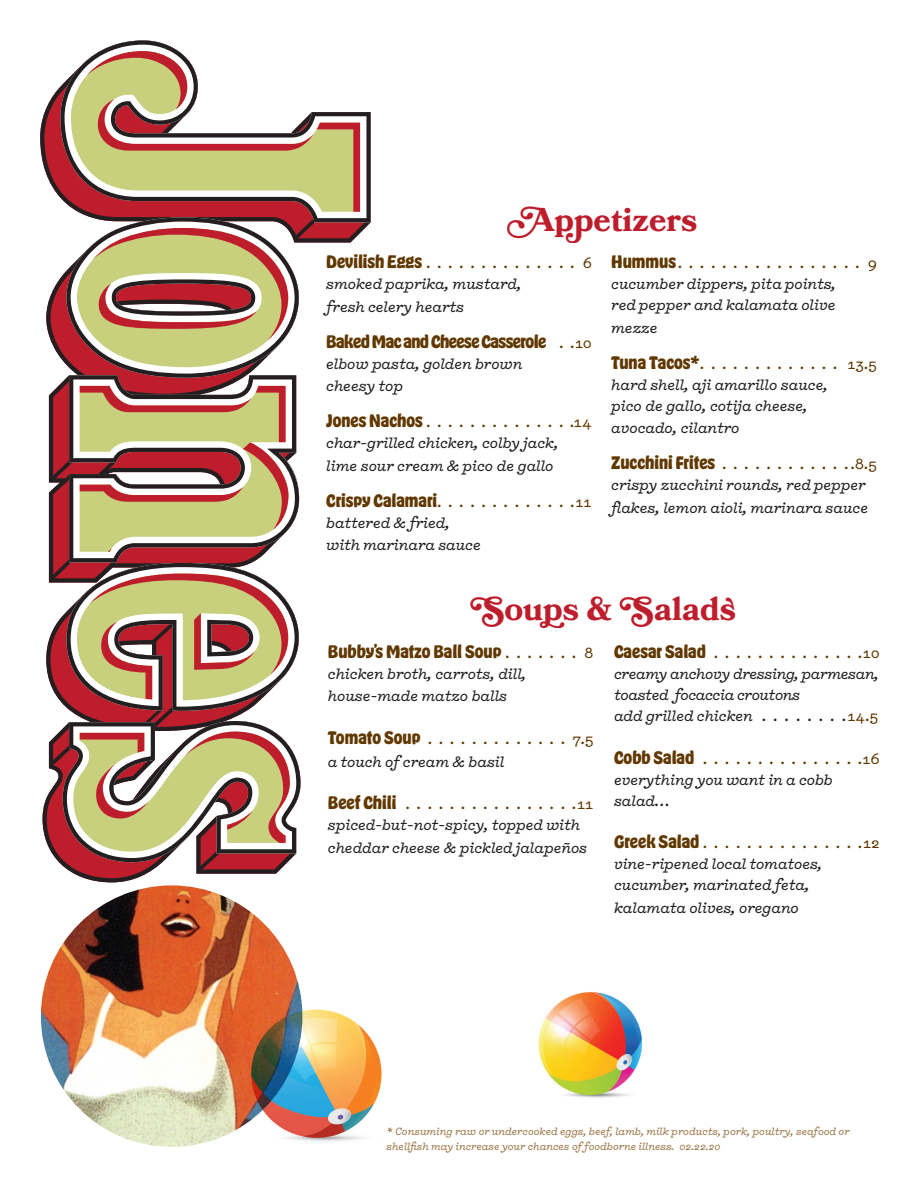
<style>
.page{position:relative;width:918px;height:1188px;background:#fff}
.page>*{position:absolute;margin:0;border:0;box-sizing:border-box;transform-origin:0 0}
.t1{font:700 33px "Bookmania";color:#be1d2c}
.item{font:700 16.5px "Hobeaux";color:#613800}
.item-2{font:700 16.5px "Hobeaux";letter-spacing:-.03em;color:#613800}
.description{font:italic 500 15px/22.5px "Typewriter";color:#231f20}
.item-3{font:500 15px "Typewriter";color:#613800}
.description_price{font:italic 500 15px/21px "Typewriter";letter-spacing:-.02em;color:#231f20}
.description_price-2{font:italic 500 15px "Typewriter";color:#231f20}
.description-2{font:italic 500 10.5px/15px "Typewriter";color:#9c7849}
.s1{font-family:"Typewriter";font-weight:500;font-size:15px}
.s2{font-family:"Hobeaux";font-weight:700;font-size:16.5px}
.s3{font-style:normal;color:#613800}
</style>
<div class="page">
<svg style="left:100px;top:40px;width:271px;height:182px"></svg>
<svg style="left:43px;top:51px;width:317px;height:831px"></svg>
<img style="left:41px;top:885px;width:261px;height:262px;border-radius:131px">
<img style="left:247px;top:1002px;width:135px;height:140px">
<img style="left:538px;top:992px;width:104px;height:106px">
<h1 class="t1" style="left:507px;top:200px;width:192px">Appetizers</h1>
<p class="item" style="left:326px;top:251px;width:97px">Devilish Eggs</p>
<p class="item-3" style="left:583px;top:253px;width:10px">6</p>
<p class="description" style="left:326px;top:273px;width:197px">smoked paprika, mustard, fresh celery hearts</p>
<p class="item-2" style="left:326px;top:330px;width:267px">Baked Mac and Cheese Casserole <span class="s1">. 10</span></p>
<p class="description" style="left:326px;top:353px;width:198px">elbow pasta, golden brown cheesy top</p>
<p class="item" style="left:326px;top:410px;width:98px">Jones Nachos</p>
<p class="item-3" style="left:570px;top:412px;width:24px">.14</p>
<p class="description" style="left:326px;top:432px;width:234px">char-grilled chicken, colby jack, lime sour cream &amp; pico de gallo</p>
<p class="item-3" style="left:326px;top:491px;width:267px"><span class="s2">Crispy Calamari</span>. . . . . . . . . . . . . 11</p>
<p class="description" style="left:326px;top:512px;width:156px">battered &amp; fried, with marinara sauce</p>
<p class="item" style="left:611px;top:251px;width:66px">Hummus</p>
<p class="item-3" style="left:868px;top:253px;width:10px">9</p>
<p class="description" style="left:611px;top:274px;width:226px;line-height:21px">cucumber dippers, pita points, red pepper and kalamata olive</p>
<p class="description" style="left:611px;top:317px;width:48px">mezze</p>
<p class="item" style="left:611px;top:351px;width:89px">Tuna Tacos*</p>
<p class="item-3" style="left:848px;top:353px;width:31px">13.5</p>
<p class="description" style="left:611px;top:374px;width:218px;line-height:21px">hard shell, aji amarillo sauce, pico de gallo, cotija cheese,</p>
<p class="description" style="left:611px;top:417px;width:130px">avocado, cilantro</p>
<p class="item-3" style="left:611px;top:454px;width:267px"><span class="s2">Zucchini Frites</span> . . . . . . . . . . . .8.5</p>
<p class="description" style="left:611px;top:474px;width:258px">crispy zucchini rounds, red pepper flakes, lemon aioli, marinara sauce</p>
<h1 class="t1" style="left:470px;top:589px;width:267px">Soups &amp; Salads</h1>
<p class="item" style="left:328px;top:640px;width:175px">Bubby’s Matzo Ball Soup</p>
<p class="item-3" style="left:585px;top:642px;width:10px">8</p>
<p class="description" style="left:328px;top:663px;width:200px">chicken broth, carrots, dill, house-made matzo balls</p>
<p class="item-3" style="left:328px;top:728px;width:267px"><span class="s2">Tomato Soup</span> . . . . . . . . . . . . . 7.5</p>
<p class="description" style="left:328px;top:751px;width:178px">a touch of cream &amp; basil</p>
<p class="item-3" style="left:328px;top:794px;width:267px"><span class="s2">Beef Chili</span> . . . . . . . . . . . . . . . 11</p>
<p class="description" style="left:328px;top:814px;width:261px">spiced-but-not-spicy, topped with cheddar cheese &amp; pickled jalapeños</p>
<p class="item-3" style="left:614px;top:642px;width:267px"><span class="s2">Caesar Salad</span> . . . . . . . . . . . . . 10</p>
<p class="description_price" style="left:614px;top:664px;width:266px">creamy anchovy dressing, parmesan, toasted focaccia croutons</p>
<p class="description_price-2" style="left:614px;top:705px;width:266px">add grilled chicken . . . . . . . <span class="s3">14.5</span></p>
<p class="item-3" style="left:614px;top:748px;width:267px"><span class="s2">Cobb Salad</span> . . . . . . . . . . . . . . 16</p>
<p class="description" style="left:614px;top:769px;width:220px;line-height:21px">everything you want in a cobb salad…</p>
<p class="item" style="left:614px;top:831px;width:87px">Greek Salad</p>
<p class="item-3" style="left:864px;top:833px;width:17px">12</p>
<p class="description" style="left:614px;top:854px;width:210px;line-height:21px">vine-ripened local tomatoes, cucumber, marinated feta,</p>
<p class="description" style="left:614px;top:897px;width:186px">kalamata olives, oregano</p>
<p class="description-2" style="left:387px;top:1125px;width:464px">* Consuming raw or undercooked eggs, beef, lamb, milk products, pork, poultry, seafood or shellfish may increase your chances of foodborne illness. 02.22.20</p>
</div>
